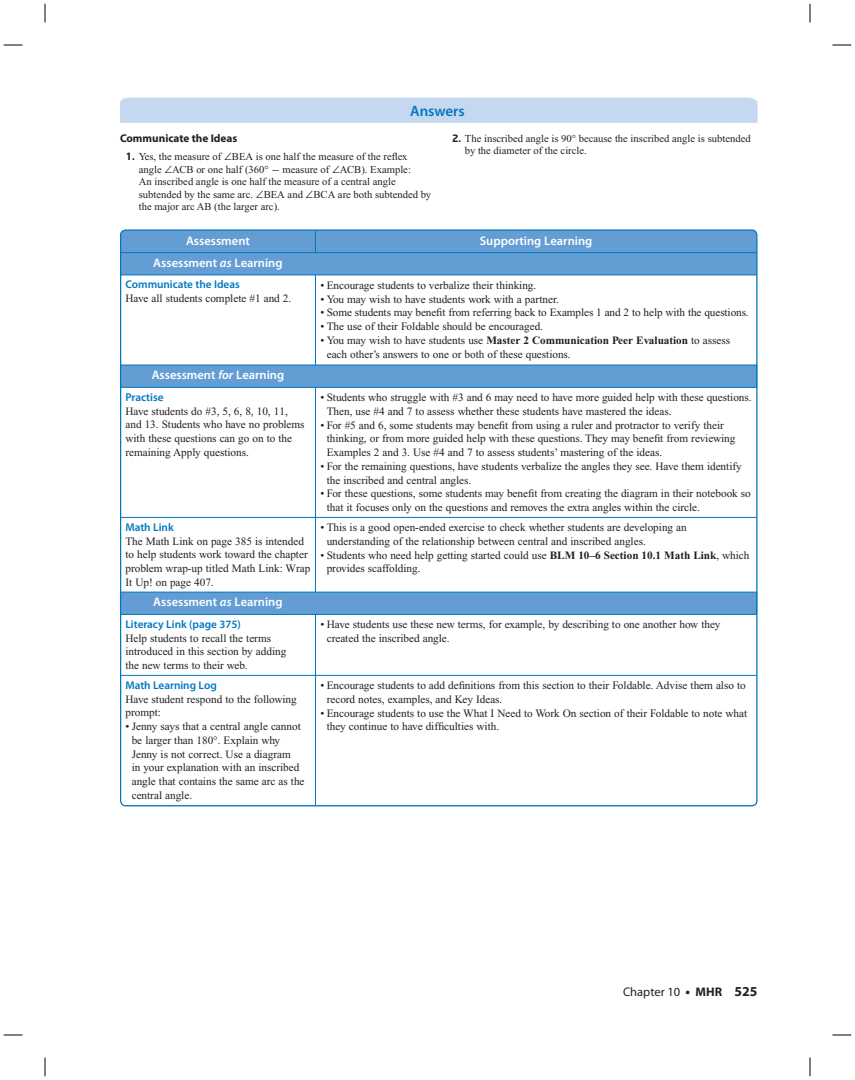
<style>
.page{position:relative;width:855px;height:1080px;background:#fff}
.page>*{position:absolute;margin:0;border:0;box-sizing:border-box;transform-origin:0 0}
.t1{font:600 15px "Myriad Pro";color:#0077c0}
.t2{font:600 12.5px "Myriad Pro";color:#fff}
.t3{font:12.5px "Myriad Pro";color:#231f20}
.t4{font:11.25px/13.8px "Times New Roman";letter-spacing:-.005em;color:#231f20}
.t5{font:600 11.25px "Myriad Pro";letter-spacing:-.005em;color:#0077c0}
.t6{font:700 11.25px "Myriad Pro";color:#231f20}
.t7{font:10.62px/12.5px "Times New Roman";color:#231f20}
.s1{font-family:"Neo Sans";font-weight:700;font-size:10px}
.s2{font-family:"Uni Math"}
.s3{font-style:italic}
.s4{font-weight:700}
.s5{font-weight:700;font-size:13.75px}
</style>
<div class="page">
<div style="left:121px;top:230px;width:636px;height:576px;background:#639dd4;border-radius:5px"></div>
<svg style="left:120px;top:276px;width:636px;height:528px;background:#f1f6fb"></svg>
<hr style="left:315px;top:275px;width:442px;height:1px;background:#0077c0">
<svg style="left:315px;top:231px;width:1px;height:21px"></svg>
<hr style="left:120px;top:275px;width:195px;height:1px;background:#0077c0">
<hr style="left:315px;top:275px;width:1px;height:90px;background:#0077c0">
<hr style="left:315px;top:388px;width:1px;height:129px;background:#0077c0">
<hr style="left:315px;top:518px;width:1px;height:74px;background:#0077c0">
<hr style="left:315px;top:615px;width:1px;height:60px;background:#0077c0">
<hr style="left:315px;top:676px;width:1px;height:129px;background:#0077c0">
<hr style="left:120px;top:252px;width:637px;height:1px;background:#0077c0">
<hr style="left:120px;top:365px;width:195px;height:1px;background:#0077c0">
<hr style="left:315px;top:365px;width:442px;height:1px;background:#0077c0">
<hr style="left:120px;top:387px;width:637px;height:1px;background:#0077c0">
<hr style="left:120px;top:592px;width:195px;height:1px;background:#0077c0">
<hr style="left:315px;top:592px;width:442px;height:1px;background:#0077c0">
<hr style="left:120px;top:614px;width:637px;height:1px;background:#0077c0">
<hr style="left:120px;top:517px;width:637px;height:1px;background:#0077c0">
<hr style="left:120px;top:675px;width:195px;height:1px;background:#0077c0">
<hr style="left:315px;top:675px;width:442px;height:1px;background:#0077c0">
<svg style="left:120px;top:97px;width:638px;height:26px;background:#c7d9ef"></svg>
<svg style="left:4px;top:44px;width:18px;height:2px"></svg>
<svg style="left:832px;top:44px;width:19px;height:2px"></svg>
<svg style="left:4px;top:1034px;width:18px;height:2px"></svg>
<svg style="left:832px;top:1034px;width:19px;height:2px"></svg>
<svg style="left:44px;top:4px;width:2px;height:18px"></svg>
<svg style="left:44px;top:1058px;width:2px;height:18px"></svg>
<svg style="left:809px;top:4px;width:2px;height:18px"></svg>
<svg style="left:809px;top:1058px;width:2px;height:18px"></svg>
<h1 class="t1" style="left:410px;top:105px;width:56px">Answers</h1>
<p class="t6" style="left:120px;top:134px;width:119px">Communicate the Ideas</p>
<p class="t7" style="left:139px;top:151px;width:294px;text-indent:-13px"><span class="s1">1.</span> Yes, the measure of <span class="s2">∠</span>BEA is one half the measure of the reflex angle <span class="s2">∠</span>ACB or one half (360° <span class="s2">-</span> measure of <span class="s2">∠</span>ACB). Example:<br>An inscribed angle is one half the measure of a central angle subtended by the same arc. <span class="s2">∠</span>BEA and <span class="s2">∠</span>BCA are both subtended by the major arc AB (the larger arc).</p>
<p class="t7" style="left:465px;top:133px;width:287px;text-indent:-13px"><span class="s1">2.</span> The inscribed angle is 90° because the inscribed angle is subtended by the diameter of the circle.</p>
<p class="t2" style="left:186px;top:236px;width:65px">Assessment</p>
<p class="t2" style="left:480px;top:236px;width:114px">Supporting Learning</p>
<p class="t2" style="left:153px;top:258px;width:131px">Assessment <span class="s3">as</span> Learning</p>
<p class="t5" style="left:125px;top:280px;width:116px">Communicate the Ideas</p>
<p class="t4" style="left:125px;top:293px;width:167px">Have all students complete #1 and 2.</p>
<p class="t4" style="left:320px;top:279px;width:217px">• Encourage students to verbalize their thinking.</p>
<p class="t4" style="left:320px;top:293px;width:240px">• You may wish to have students work with a partner.</p>
<p class="t4" style="left:320px;top:307px;width:430px">• Some students may benefit from referring back to Examples 1 and 2 to help with the questions.</p>
<p class="t4" style="left:320px;top:320px;width:224px">• The use of their Foldable should be encouraged.</p>
<p class="t4" style="left:327px;top:334px;width:405px;text-indent:-6px">• You may wish to have students use <span class="s4">Master 2 Communication Peer Evaluation</span> to assess each other’s answers to one or both of these questions.</p>
<p class="t2" style="left:152px;top:370px;width:134px">Assessment <span class="s3">for</span> Learning</p>
<p class="t5" style="left:125px;top:393px;width:40px">Practise</p>
<p class="t4" style="left:125px;top:405px;width:181px">Have students do #3, 5, 6, 8, 10, 11, and 13. Students who have no problems with these questions can go on to the remaining Apply questions.</p>
<p class="t5" style="left:125px;top:523px;width:50px">Math Link</p>
<p class="t4" style="left:125px;top:535px;width:186px">The Math Link on page 385 is intended to help students work toward the chapter problem wrap-up titled Math Link: Wrap It Up! on page 407.</p>
<p class="t2" style="left:153px;top:598px;width:131px">Assessment <span class="s3">as</span> Learning</p>
<p class="t5" style="left:125px;top:620px;width:117px">Literacy Link (page 375)</p>
<p class="t4" style="left:125px;top:632px;width:162px">Help students to recall the terms introduced in this section by adding the new terms to their web.</p>
<p class="t5" style="left:125px;top:681px;width:93px">Math Learning Log</p>
<p class="t4" style="left:125px;top:693px;width:173px">Have student respond to the following prompt:</p>
<p class="t4" style="left:132px;top:721px;width:174px;text-indent:-6px">• Jenny says that a central angle cannot be larger than 180°. Explain why<br>Jenny is not correct. Use a diagram<br>in your explanation with an inscribed angle that contains the same arc as the central angle.</p>
<p class="t4" style="left:327px;top:392px;width:426px;text-indent:-6px">• Students who struggle with #3 and 6 may need to have more guided help with these questions.<br>Then, use #4 and 7 to assess whether these students have mastered the ideas.</p>
<p class="t4" style="left:327px;top:419px;width:410px;text-indent:-6px">• For #5 and 6, some students may benefit from using a ruler and protractor to verify their thinking, or from more guided help with these questions. They may benefit from reviewing<br>Examples 2 and 3. Use #4 and 7 to assess students’ mastering of the ideas.</p>
<p class="t4" style="left:327px;top:460px;width:417px;text-indent:-6px">• For the remaining questions, have students verbalize the angles they see. Have them identify the inscribed and central angles.</p>
<p class="t4" style="left:327px;top:488px;width:426px;text-indent:-6px">• For these questions, some students may benefit from creating the diagram in their notebook so that it focuses only on the questions and removes the extra angles within the circle.</p>
<p class="t4" style="left:327px;top:522px;width:362px;text-indent:-6px">• This is a good open-ended exercise to check whether students are developing an understanding of the relationship between central and inscribed angles.</p>
<p class="t4" style="left:327px;top:549px;width:424px;text-indent:-6px">• Students who need help getting started could use <span class="s4">BLM 10–6 Section 10.1 Math Link</span>, which provides scaffolding.</p>
<p class="t4" style="left:327px;top:619px;width:395px;text-indent:-6px">• Have students use these new terms, for example, by describing to one another how they created the inscribed angle.</p>
<p class="t4" style="left:327px;top:680px;width:421px;text-indent:-6px">• Encourage students to add definitions from this section to their Foldable. Advise them also to record notes, examples, and Key Ideas.</p>
<p class="t4" style="left:327px;top:707px;width:422px;text-indent:-6px">• Encourage students to use the What I Need to Work On section of their Foldable to note what they continue to have difficulties with.</p>
<p class="t3" style="left:623px;top:987px;width:136px">Chapter 10 <span class="s5">•</span> <span class="s4">MHR</span> <span class="s5">525</span></p>
</div>
